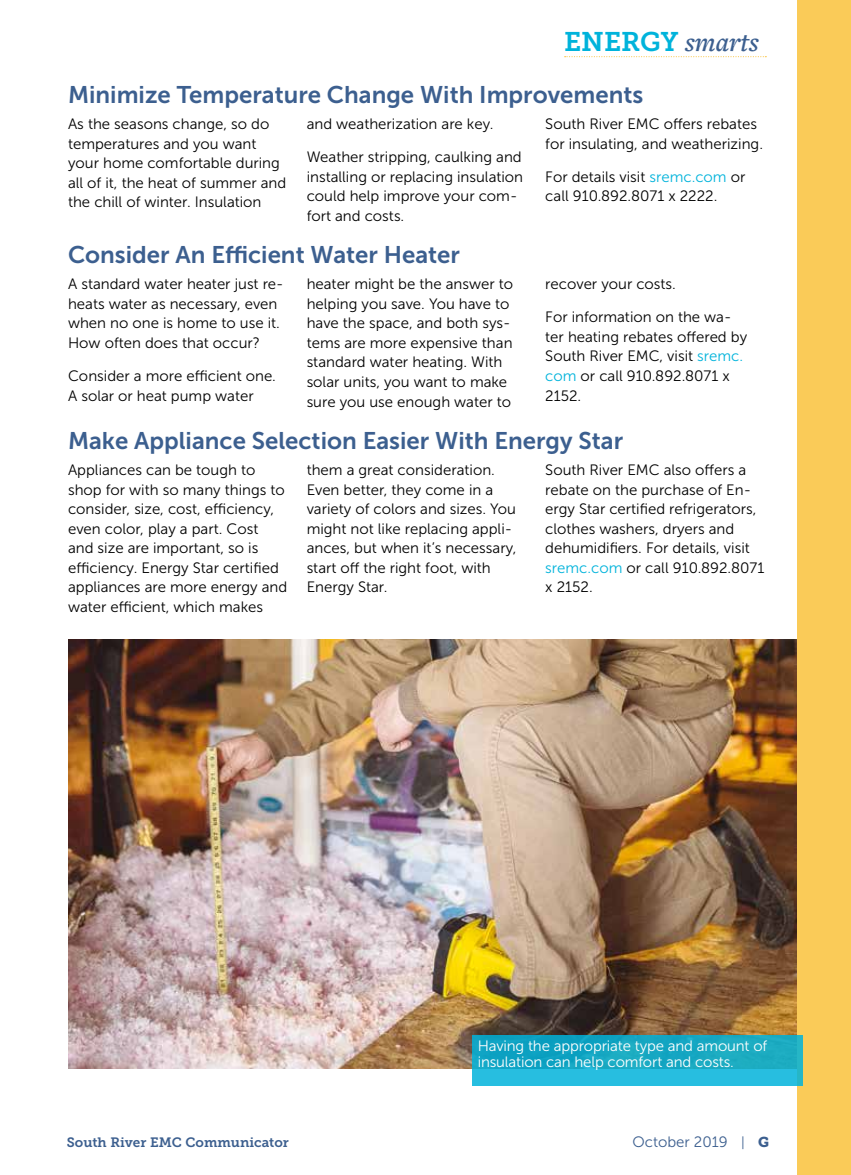
<style>
.page{position:relative;width:851px;height:1175px;background:#fff}
.page>*{position:absolute;margin:0;border:0;box-sizing:border-box;transform-origin:0 0}
.t1{font:26.85px "Museo Slab 700";color:#00b3db}
.t2{font:24px "Museo Sans 700";color:#3c5f8f}
.t3{font:15px/19.5px "Museo Sans 300";color:#000}
.t4{font:15px/16.5px "Museo Sans 300";letter-spacing:-.01em;color:#fff}
.t5{font:15px "Museo Sans 300";color:#3c5f8f}
.t6{font:13.5px "Museo Slab 700";color:#3c5f8f}
.s1{font-family:"Freight Text Pro";font-weight:600;font-style:italic;color:#3c5f8f}
.s2{color:#00b3db}
.s3{font-size:13.5px}
.s4{font-family:"Museo Slab 900";font-size:14.25px}
</style>
<div class="page">
<div style="left:796px;top:0;width:54px;height:1174px;background:#facb58"></div>
<svg style="left:564px;top:56px;width:202px;height:1px"></svg>
<img style="left:68px;top:640px;width:728px;height:428px">
<svg style="left:472px;top:1034px;width:330px;height:51px;background:#1cacc8"></svg>
<h1 class="t1" style="left:564px;top:26px;width:196px">ENERGY <span class="s1">smarts</span></h1>
<h2 class="t2" style="left:68px;top:81px;width:576px">Minimize Temperature Change With Improvements</h2>
<p class="t3" style="left:68px;top:114px;width:220px">As the seasons change, so do temperatures and you want your home comfortable during all of it, the heat of summer and the chill of winter. Insulation</p>
<p class="t3" style="left:307px;top:114px;width:188px">and weatherization are key.</p>
<p class="t3" style="left:545px;top:114px;width:219px">South River EMC offers rebates for insulating, and weatherizing.</p>
<p class="t3" style="left:545px;top:167px;width:202px">For details visit <span class="s2">sremc.com</span> or call 910.892.8071 x 2222.</p>
<p class="t3" style="left:307px;top:147px;width:218px">Weather stripping, caulking and installing or replacing insulation could help improve your com&shy;fort and costs.</p>
<h2 class="t2" style="left:68px;top:241px;width:393px">Consider An Efficient Water Heater</h2>
<p class="t3" style="left:68px;top:275px;width:217px">A standard water heater just re&shy;heats water as necessary, even when no one is home to use it.<br>How often does that occur?</p>
<p class="t3" style="left:68px;top:366px;width:209px">Consider a more efficient one.<br>A solar or heat pump water</p>
<p class="t3" style="left:307px;top:275px;width:208px">heater might be the answer to helping you save. You have to have the space, and both sys&shy;tems are more expensive than standard water heating. With solar units, you want to make sure you use enough water to</p>
<p class="t3" style="left:545px;top:275px;width:132px">recover your costs.</p>
<p class="t3" style="left:545px;top:308px;width:203px">For information on the wa&shy;ter heating rebates offered by<br>South River EMC, visit <span class="s2">sremc. com</span> or call 910.892.8071 x<br>2152.</p>
<h2 class="t2" style="left:68px;top:427px;width:556px">Make Appliance Selection Easier With Energy Star</h2>
<p class="t3" style="left:68px;top:460px;width:221px">Appliances can be tough to shop for with so many things to consider, size, cost, efficiency, even color, play a part. Cost and size are important, so is efficiency. Energy Star certified appliances are more energy and water efficient, which makes</p>
<p class="t3" style="left:307px;top:460px;width:211px">them a great consideration.<br>Even better, they come in a variety of colors and sizes. You might not like replacing appli&shy;ances, but when it’s necessary, start off the right foot, with<br>Energy Star.</p>
<p class="t3" style="left:545px;top:460px;width:220px">South River EMC also offers a rebate on the purchase of En&shy;ergy Star certified refrigerators, clothes washers, dryers and dehumidifiers. For details, visit <span class="s2">sremc.com</span> or call 910.892.8071 x 2152.</p>
<p class="t4" style="left:477px;top:1037px;width:291px">Having the appropriate type and amount of insulation can help comfort and costs.</p>
<p class="t6" style="left:67px;top:1134px;width:223px">South River EMC Communicator</p>
<p class="t5" style="left:632px;top:1134px;width:138px">October 2019 <span class="s3">|</span> <span class="s4">G</span></p>
</div>
